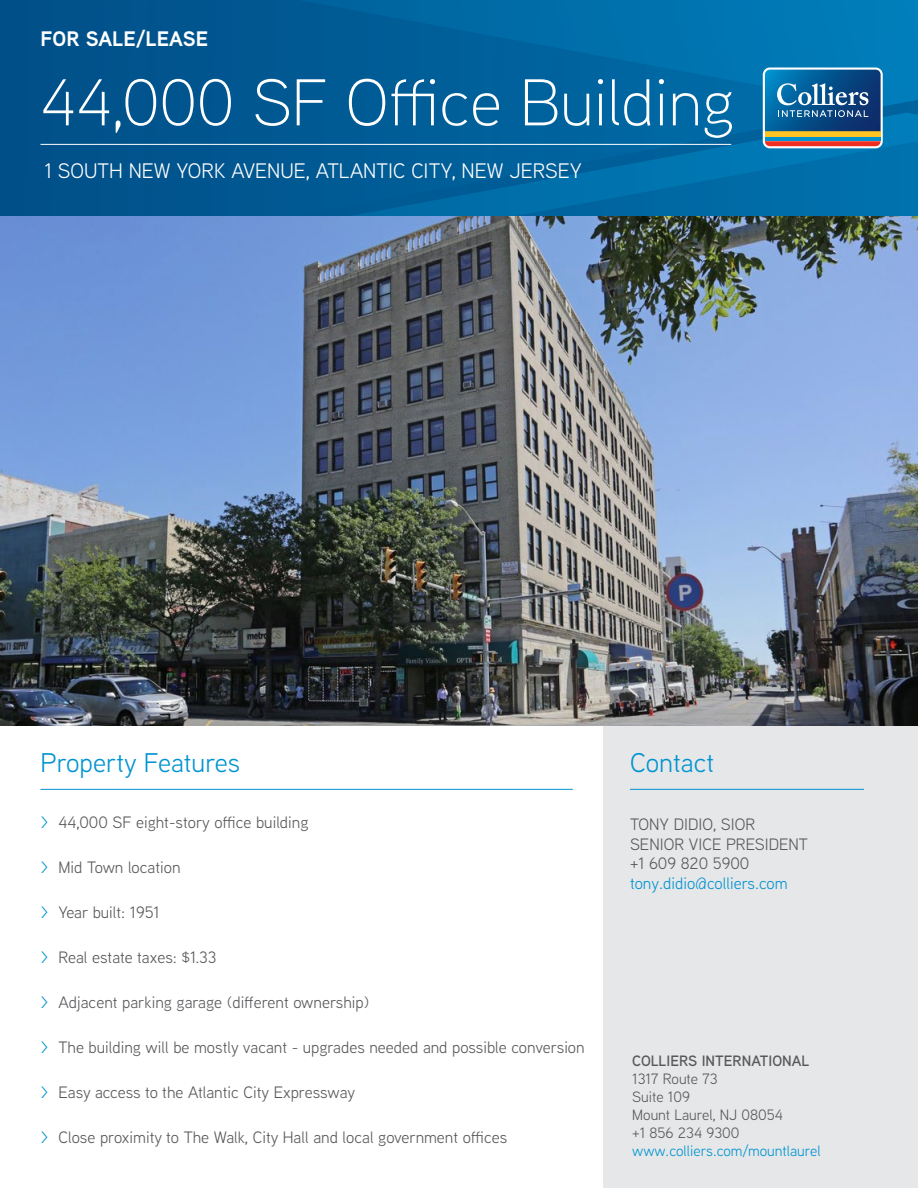
<style>
.page{position:relative;width:918px;height:1188px;background:#fff}
.page>*{position:absolute;margin:0;border:0;box-sizing:border-box;transform-origin:0 0}
.Property_Headline{font:300 66px "Aaux Next";color:#fff}
.Property_Headline-2{font:300 54px "Aaux Next";color:#fff}
.subheads{font:27px "Aaux Next";color:#0093d0}
.Property_Headline-3{font:21px "Aaux Next";color:#fff}
.for_sale{font:21px "Aaux Next";color:#fff}
.for_sale-2{font:700 21px "Aaux Next";color:#fff}
.contact{font:16.5px/19.8px "Aaux Next";color:#57585a}
.contact-2{font:16.5px "Aaux Next";color:#0093d0}
.address{font:15px/18px "Aaux Next";color:#0093d0}
.address-2{font:15px "Aaux Next";color:#57585a}
.address-3{font:600 15px "Aaux Next";color:#57585a}
.s1{color:#0093d0}
.s2{color:#57585a}
</style>
<div class="page">
<div style="left:603px;top:726px;width:315px;height:462px;background:#e6e7e9"></div>
<hr style="left:630px;top:789px;width:234px;height:1px;background:#0093d0">
<img style="left:0;top:216px;width:918px;height:510px">
<hr style="left:40px;top:789px;width:533px;height:1px;background:#0093d0">
<div style="left:0;top:0;width:918px;height:216px;background:linear-gradient(to right,#014c85,#0079b5)"></div>
<svg style="left:763px;top:64px;width:155px;height:84px"></svg>
<hr style="left:40px;top:144px;width:691px;height:1px;background:#fff">
<p class="for_sale-2" style="left:40px;top:24px;width:169px">FOR SALE/LEASE</p>
<p class="Property_Headline" style="left:40px;top:59px;width:695px">44,000 SF Office Building</p>
<p class="Property_Headline-3" style="left:44px;top:156px;width:539px">1 SOUTH NEW YORK AVENUE, ATLANTIC CITY, NEW JERSEY</p>
<p class="Property_Headline-2" style="left:90px;top:91px;width:478px">Northwest Work Lofts</p>
<p class="for_sale" style="left:90px;top:169px;width:368px">3131 WESTERN AVE. SEATTLE, WA 98103</p>
<p class="subheads" style="left:40px;top:744px;width:201px">Property Features</p>
<p class="contact" style="left:40px;top:812px;width:269px"><span class="s1">&gt;</span> 44,000 SF eight-story office building</p>
<p class="contact" style="left:40px;top:857px;width:142px"><span class="s1">&gt;</span> Mid Town location</p>
<p class="contact" style="left:40px;top:902px;width:121px"><span class="s1">&gt;</span> Year built: 1951</p>
<p class="contact" style="left:40px;top:947px;width:177px"><span class="s1">&gt;</span> Real estate taxes: $1.33</p>
<p class="contact" style="left:40px;top:992px;width:330px"><span class="s1">&gt;</span> Adjacent parking garage (different ownership)</p>
<p class="contact" style="left:40px;top:1037px;width:546px"><span class="s1">&gt;</span> The building will be mostly vacant - upgrades needed and possible conversion</p>
<p class="contact" style="left:40px;top:1082px;width:316px"><span class="s1">&gt;</span> Easy access to the Atlantic City Expressway</p>
<p class="contact" style="left:40px;top:1127px;width:468px"><span class="s1">&gt;</span> Close proximity to The Walk, City Hall and local government offices</p>
<p class="subheads" style="left:630px;top:744px;width:86px">Contact</p>
<p class="contact" style="left:630px;top:814px;width:127px">TONY DIDIO, SIOR</p>
<p class="contact" style="left:630px;top:833px;width:180px">SENIOR VICE PRESIDENT +1 609 820 5900</p>
<p class="contact-2" style="left:630px;top:872px;width:159px">tony.didio@colliers.com</p>
<p class="address-3" style="left:632px;top:1051px;width:179px">COLLIERS INTERNATIONAL</p>
<p class="address-2" style="left:632px;top:1069px;width:87px">1317 Route 73</p>
<p class="address-2" style="left:632px;top:1087px;width:59px">Suite 109</p>
<p class="address-2" style="left:632px;top:1105px;width:152px">Mount Laurel, NJ 08054</p>
<p class="address" style="left:632px;top:1124px;width:190px"><span class="s2">+1 856 234 9300 </span>www.colliers.com/mountlaurel</p>
</div>
